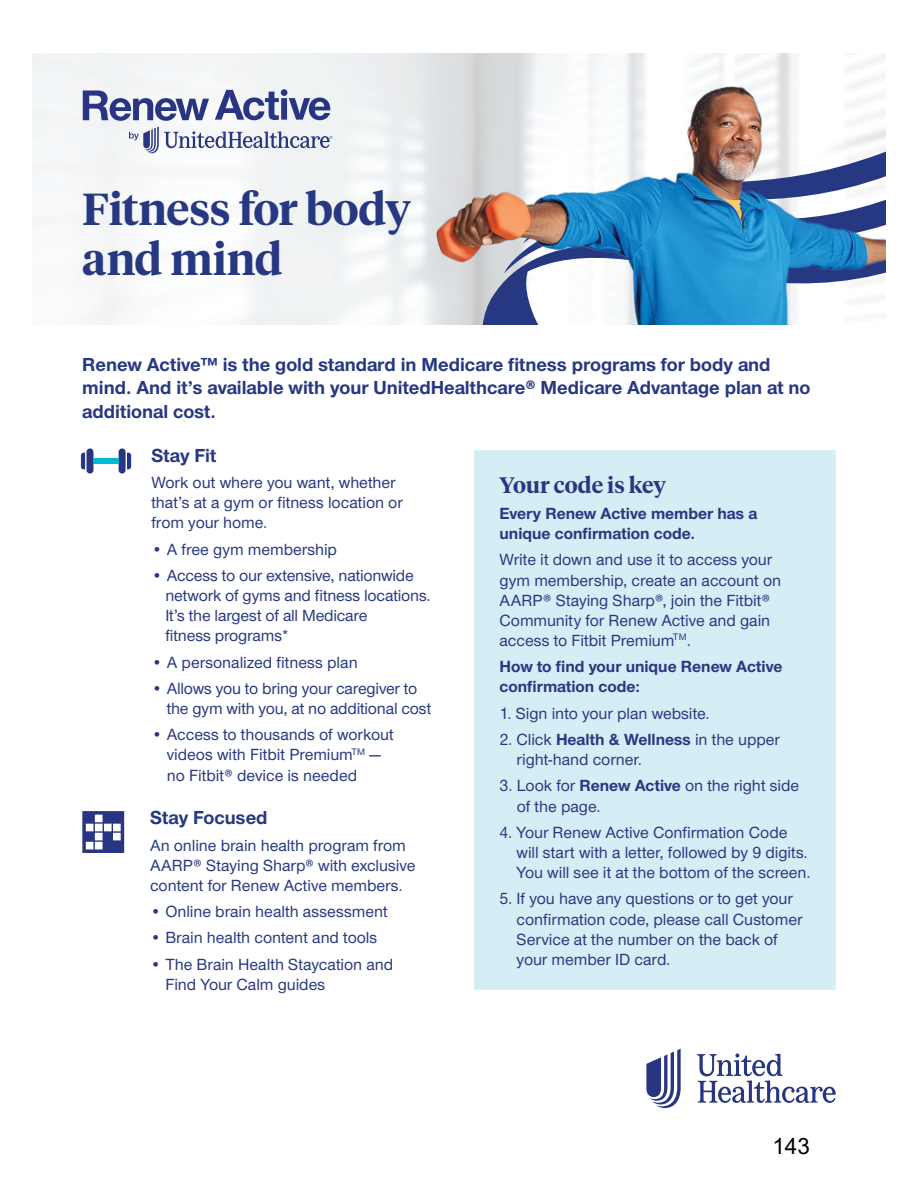
<style>
.page{position:relative;width:918px;height:1188px;background:#fff}
.page>*{position:absolute;margin:0;border:0;box-sizing:border-box;transform-origin:0 0}
.t1{font:600 44.7px/50.2px "UHC Serif Headline";letter-spacing:-.01em;color:#273882}
.t2{font:22.5px "Arial";color:#000}
.t3{font:600 22.35px "UHC Serif Headline";color:#273882}
.t4{font:700 19.5px/23.7px "UHC Sans";color:#273882}
.t5{font:500 16.8px/20.1px "UHC Sans";letter-spacing:-.005em;color:#273882}
.t6{font:700 16.8px/20.1px "UHC Sans";letter-spacing:-.005em;color:#273882}
.s1{font-weight:700}
</style>
<div class="page">
<div style="left:87px;top:448px;width:6px;height:26px;background:#283582;border-radius:3px"></div>
<div style="left:119px;top:448px;width:7px;height:26px;background:#283582;border-radius:3px"></div>
<svg style="left:81px;top:453px;width:4px;height:16px"></svg>
<svg style="left:127px;top:453px;width:4px;height:16px"></svg>
<div style="left:93px;top:458px;width:26px;height:6px;background:#00b9d4"></div>
<div style="left:474px;top:450px;width:362px;height:540px;background:#d5eef5"></div>
<svg style="left:646px;top:1049px;width:35px;height:59px"></svg>
<svg style="left:697px;top:1053px;width:139px;height:50px"></svg>
<svg style="left:82px;top:811px;width:42px;height:42px"></svg>
<svg style="left:83px;top:90px;width:126px;height:31px"></svg>
<svg style="left:129px;top:127px;width:203px;height:26px"></svg>
<svg style="left:215px;top:89px;width:115px;height:31px"></svg>
<img style="left:385px;top:54px;width:501px;height:271px">
<h1 class="t1" style="left:82px;top:182px;width:330px">Fitness for body and mind</h1>
<p class="t4" style="left:82px;top:352px;width:730px">Renew Active™ is the gold standard in Medicare fitness programs for body and mind. And it’s available with your UnitedHealthcare® Medicare Advantage plan at no additional cost.</p>
<p class="t4" style="left:151px;top:443px;width:67px">Stay Fit</p>
<p class="t5" style="left:151px;top:472px;width:253px">Work out where you want, whether that’s at a gym or fitness location or from your home.</p>
<p class="t5" style="left:151px;top:538px;width:187px">• A free gym membership</p>
<p class="t5" style="left:165px;top:565px;width:267px;text-indent:-14px">• Access to our extensive, nationwide network of gyms and fitness locations.<br>It’s the largest of all Medicare<br>fitness programs*</p>
<p class="t5" style="left:151px;top:651px;width:208px">• A personalized fitness plan</p>
<p class="t5" style="left:167px;top:678px;width:266px;text-indent:-15px">• Allows you to bring your caregiver to the gym with you, at no additional cost</p>
<p class="t5" style="left:167px;top:724px;width:229px;text-indent:-15px">• Access to thousands of workout videos with Fitbit Premium<sup>TM</sup> — no Fitbit® device is needed</p>
<p class="t4" style="left:150px;top:805px;width:119px">Stay Focused</p>
<p class="t5" style="left:150px;top:834px;width:267px">An online brain health program from<br>AARP® Staying Sharp® with exclusive content for Renew Active members.</p>
<p class="t5" style="left:150px;top:901px;width:239px">• Online brain health assessment</p>
<p class="t5" style="left:150px;top:927px;width:229px">• Brain health content and tools</p>
<p class="t5" style="left:165px;top:953px;width:229px;text-indent:-15px">• The Brain Health Staycation and<br>Find Your Calm guides</p>
<h3 class="t3" style="left:500px;top:469px;width:168px">Your code is key</h3>
<p class="t6" style="left:500px;top:503px;width:259px">Every Renew Active member has a unique confirmation code.</p>
<p class="t5" style="left:500px;top:549px;width:283px">Write it down and use it to access your gym membership, create an account on AARP® Staying Sharp®, join the Fitbit® Community for Renew Active and gain access to Fitbit Premium<sup>TM</sup>.</p>
<p class="t6" style="left:500px;top:656px;width:284px">How to find your unique Renew Active confirmation code:</p>
<p class="t5" style="left:500px;top:702px;width:212px">1. Sign into your plan website.</p>
<p class="t5" style="left:517px;top:729px;width:265px;text-indent:-17px">2. Click <span class="s1">Health &amp; Wellness</span> in the upper right-hand corner.</p>
<p class="t5" style="left:517px;top:775px;width:284px;text-indent:-17px">3. Look for <span class="s1">Renew Active</span> on the right side of the page.</p>
<p class="t5" style="left:517px;top:822px;width:295px;text-indent:-17px">4. Your Renew Active Confirmation Code will start with a letter, followed by 9 digits.<br>You will see it at the bottom of the screen.</p>
<p class="t5" style="left:517px;top:888px;width:287px;text-indent:-17px">5. If you have any questions or to get your confirmation code, please call Customer Service at the number on the back of your member ID card.</p>
<h2 class="t2" style="left:772px;top:1131px;width:39px">143</h2>
</div>
